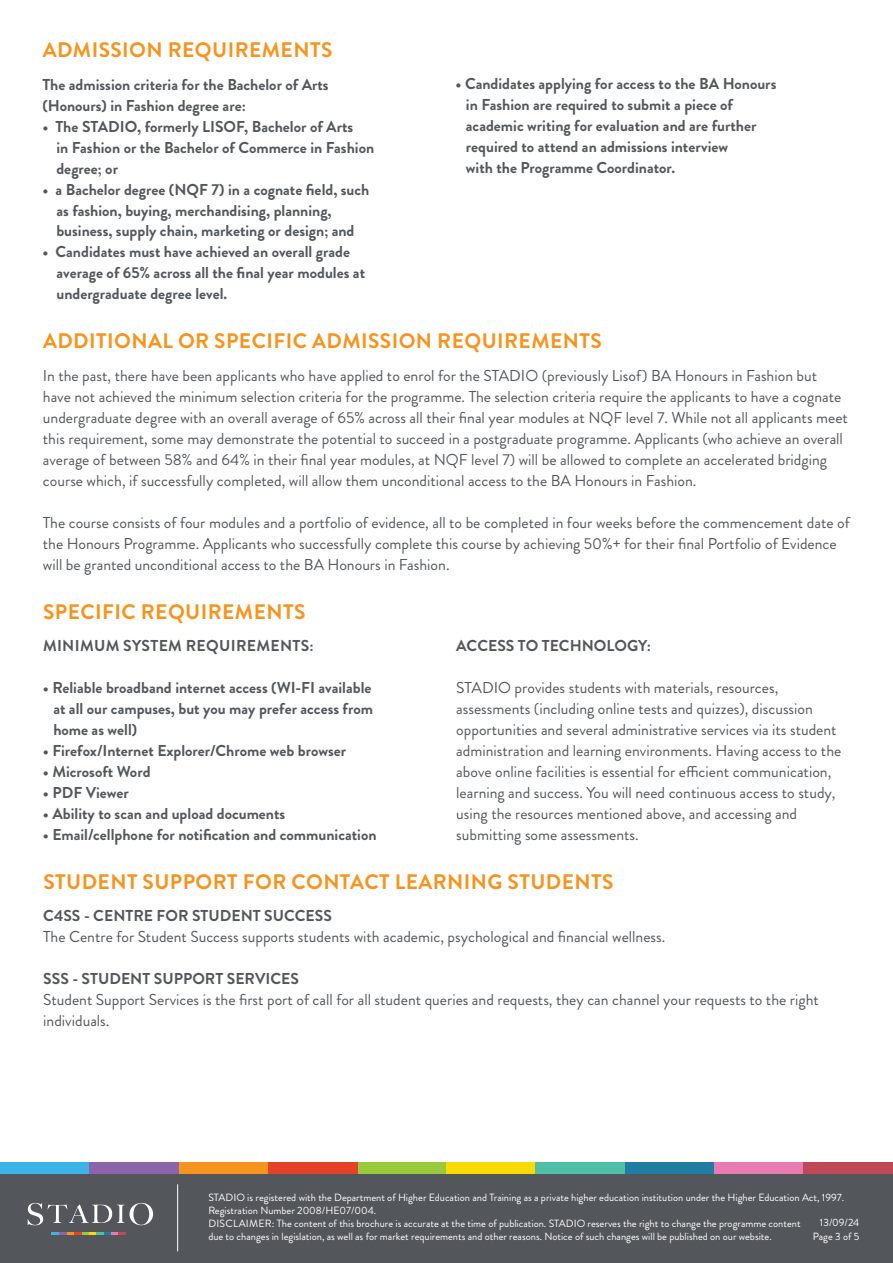
<style>
.page{position:relative;width:893px;height:1263px;background:#fff}
.page>*{position:absolute;margin:0;border:0;box-sizing:border-box;transform-origin:0 0}
.t1{font:700 21px "Brandon Grotesque";letter-spacing:.02em;color:#f7941e}
.t2{font:15.75px/21px "Brandon Grotesque";color:#53575b}
.t3{font:700 15.75px/21px "Brandon Grotesque";color:#53575b}
.t4{font:700 15.75px "Brandon Grotesque";letter-spacing:.02em;color:#53575b}
.t5{font:10.5px/12.8px "Brandon Grotesque";color:#fff}
</style>
<div class="page">
<div style="left:0;top:1172px;width:893px;height:91px;background:#53575b"></div>
<hr style="left:177px;top:1184px;width:1px;height:67px;background:#fff">
<svg style="left:28px;top:1203px;width:125px;height:22px"></svg>
<svg style="left:52px;top:1232px;width:74px;height:3px"></svg>
<div style="left:357px;top:1163px;width:89px;height:11px;background:#9aca3c"></div>
<div style="left:179px;top:1163px;width:89px;height:11px;background:#f7941e"></div>
<div style="left:625px;top:1163px;width:89px;height:11px;background:#207da2"></div>
<div style="left:0;top:1163px;width:89px;height:11px;background:#3cb4e7"></div>
<div style="left:89px;top:1163px;width:90px;height:11px;background:#8d64aa"></div>
<div style="left:268px;top:1163px;width:89px;height:11px;background:#e44126"></div>
<div style="left:446px;top:1163px;width:90px;height:11px;background:#fada00"></div>
<div style="left:536px;top:1163px;width:89px;height:11px;background:#4fbfa5"></div>
<div style="left:714px;top:1163px;width:90px;height:11px;background:#e97bb1"></div>
<div style="left:804px;top:1163px;width:89px;height:11px;background:#bf4956"></div>
<h1 class="t1" style="left:43px;top:35px;width:291px">ADMISSION REQUIREMENTS</h1>
<p class="t3" style="left:43px;top:74px;width:288px">The admission criteria for the Bachelor of Arts (Honours) in Fashion degree are:</p>
<p class="t3" style="left:56px;top:116px;width:319px;text-indent:-14px">• The STADIO, formerly LISOF, Bachelor of Arts<br>in Fashion or the Bachelor of Commerce in Fashion degree; or</p>
<p class="t3" style="left:56px;top:179px;width:315px;text-indent:-14px">• a Bachelor degree (NQF 7) in a cognate field, such as fashion, buying, merchandising, planning, business, supply chain, marketing or design; and</p>
<p class="t3" style="left:56px;top:242px;width:310px;text-indent:-14px">• Candidates must have achieved an overall grade average of 65% across all the final year modules at undergraduate degree level.</p>
<p class="t3" style="left:466px;top:74px;width:312px;text-indent:-10px">• Candidates applying for access to the BA Honours in Fashion are required to submit a piece of academic writing for evaluation and are further required to attend an admissions interview<br>with the Programme Coordinator.</p>
<h1 class="t1" style="left:43px;top:326px;width:560px">ADDITIONAL OR SPECIFIC ADMISSION REQUIREMENTS</h1>
<p class="t2" style="left:43px;top:365px;width:806px">In the past, there have been applicants who have applied to enrol for the STADIO (previously Lisof) BA Honours in Fashion but have not achieved the minimum selection criteria for the programme. The selection criteria require the applicants to have a cognate undergraduate degree with an overall average of 65% across all their final year modules at NQF level 7. While not all applicants meet this requirement, some may demonstrate the potential to succeed in a postgraduate programme. Applicants (who achieve an overall average of between 58% and 64% in their final year modules, at NQF level 7) will be allowed to complete an accelerated bridging course which, if successfully completed, will allow them unconditional access to the BA Honours in Fashion.</p>
<p class="t2" style="left:43px;top:512px;width:808px">The course consists of four modules and a portfolio of evidence, all to be completed in four weeks before the commencement date of the Honours Programme. Applicants who successfully complete this course by achieving 50%+ for their final Portfolio of Evidence will be granted unconditional access to the BA Honours in Fashion.</p>
<h1 class="t1" style="left:43px;top:597px;width:264px">SPECIFIC REQUIREMENTS</h1>
<p class="t4" style="left:43px;top:635px;width:272px">MINIMUM SYSTEM REQUIREMENTS:</p>
<p class="t3" style="left:53px;top:677px;width:321px;text-align:justify;text-indent:-10px">• Reliable broadband internet access (WI-FI available at all our campuses, but you may prefer access from home as well)</p>
<p class="t3" style="left:43px;top:740px;width:305px">• Firefox/Internet Explorer/Chrome web browser</p>
<p class="t3" style="left:43px;top:761px;width:109px">• Microsoft Word</p>
<p class="t3" style="left:43px;top:782px;width:88px">• PDF Viewer</p>
<p class="t3" style="left:43px;top:803px;width:244px">• Ability to scan and upload documents</p>
<p class="t3" style="left:43px;top:824px;width:335px">• Email/cellphone for notification and communication</p>
<p class="t3" style="left:456px;top:635px;width:196px">ACCESS TO TECHNOLOGY:</p>
<p class="t2" style="left:456px;top:677px;width:387px">STADIO provides students with materials, resources, assessments (including online tests and quizzes), discussion opportunities and several administrative services via its student administration and learning environments. Having access to the above online facilities is essential for efficient communication, learning and success. You will need continuous access to study, using the resources mentioned above, and accessing and submitting some assessments.</p>
<h1 class="t1" style="left:43px;top:867px;width:572px">STUDENT SUPPORT FOR CONTACT LEARNING STUDENTS</h1>
<p class="t3" style="left:43px;top:905px;width:290px">C4SS - CENTRE FOR STUDENT SUCCESS</p>
<p class="t2" style="left:43px;top:926px;width:624px">The Centre for Student Success supports students with academic, psychological and financial wellness.</p>
<p class="t3" style="left:43px;top:968px;width:257px">SSS - STUDENT SUPPORT SERVICES</p>
<p class="t2" style="left:43px;top:989px;width:777px">Student Support Services is the first port of call for all student queries and requests, they can channel your requests to the right individuals.</p>
<p class="t5" style="left:208px;top:1191px;width:637px">STADIO is registered with the Department of Higher Education and Training as a private higher education institution under the Higher Education Act, 1997.<br>Registration Number 2008/HE07/004.<br>DISCLAIMER: The content of this brochure is accurate at the time of publication. STADIO reserves the right to change the programme content<br>due to changes in legislation, as well as for market requirements and other reasons. Notice of such changes will be published on our website.</p>
<p class="t5" style="left:813px;top:1216px;width:48px;line-height:13.5px;text-align:right">13/09/24<br>Page 3 of 5</p>
</div>
